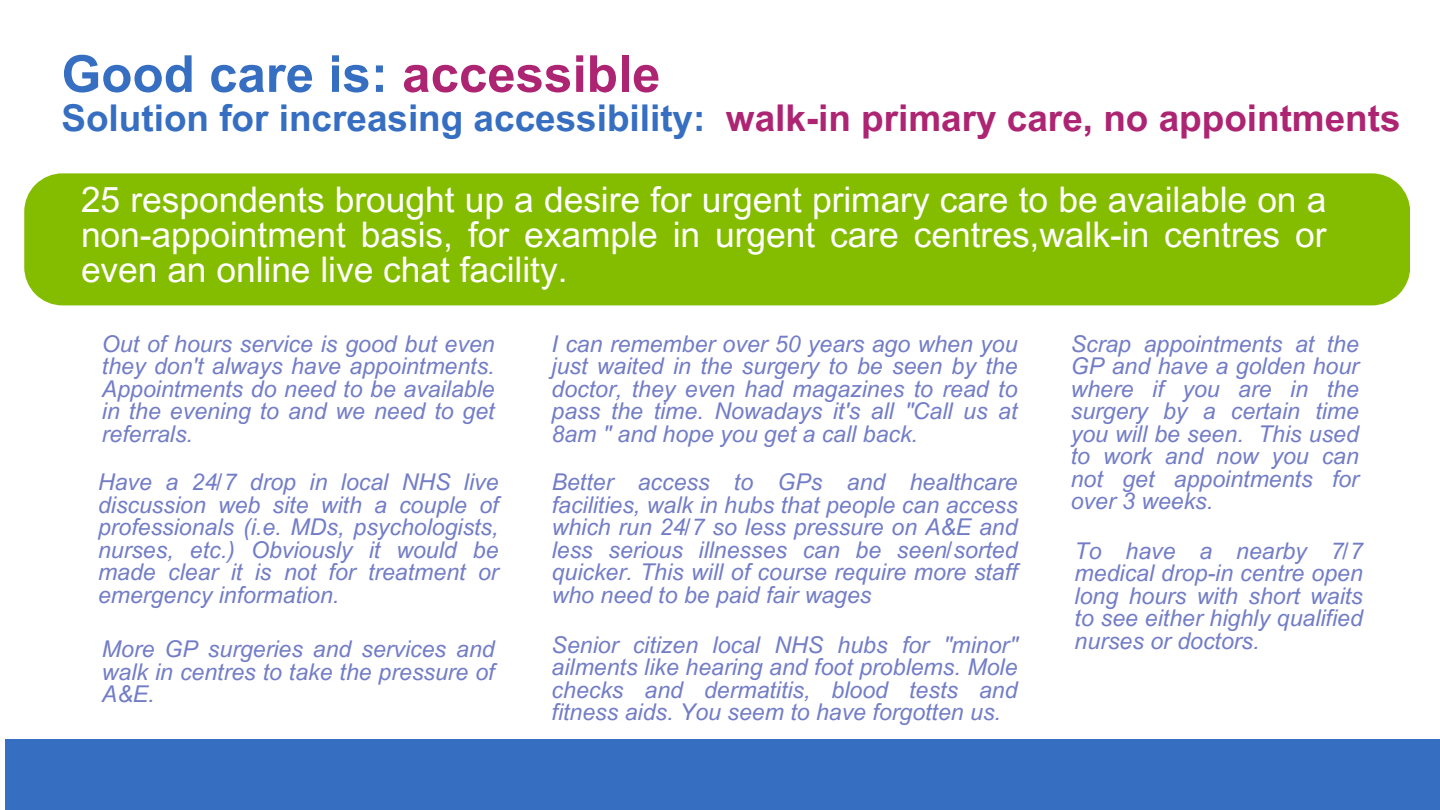
<style>
.page{position:relative;width:1440px;height:810px;background:#fff}
.page>*{position:absolute;margin:0;border:0;box-sizing:border-box;transform-origin:0 0}
.t1{font:700 51.1px "Arial MT Pro";color:#366ec2}
.t2{font:700 36.9px "Arial MT Pro";color:#366ec2}
.t3{font:35.3px/35.2px "Arial MT Pro";color:#fff;text-align:justify}
.t4{font:italic 23.1px/22.5px "Arial MT Pro";color:#727dc6;text-align:justify}
.s1{color:#ad2473}
</style>
<div class="page">
<div style="left:24px;top:173px;width:1386px;height:132px;background:#84bd00"></div>
<div style="left:5px;top:739px;width:1435px;height:71px;background:#366ec2"></div>
<p class="t1" style="left:61px;top:55px;width:601px">Good care is: <span class="s1">accessible</span></p>
<p class="t2" style="left:61px;top:105px;width:1341px">Solution for increasing accessibility: <span class="s1">walk-in primary care, no appointments</span></p>
<p class="t3" style="left:81px;top:186px;width:1247px">25 respondents brought up a desire for urgent primary care to be available on a non-appointment basis, for example in urgent care centres,walk-in centres or even an online live chat facility.</p>
<p class="t4" style="left:102px;top:335px;width:394px">Out of hours service is good but even they don't always have appointments.<br>Appointments do need to be available in the evening to and we need to get referrals.</p>
<p class="t4" style="left:552px;top:335px;width:467px">I can remember over 50 years ago when you just waited in the surgery to be seen by the doctor, they even had magazines to read to pass the time. Nowadays it's all "Call us at 8am " and hope you get a call back.</p>
<p class="t4" style="left:98px;top:474px;width:402px">Have a 24/7 drop in local NHS live discussion web site with a couple of professionals (i.e. MDs, psychologists, nurses, etc.) Obviously it would be made clear it is not for treatment or emergency information.</p>
<p class="t4" style="left:102px;top:641px;width:394px">More GP surgeries and services and walk in centres to take the pressure of A&amp;E.</p>
<p class="t4" style="left:552px;top:474px;width:467px">Better access to GPs and healthcare facilities, walk in hubs that people can access which run 24/7 so less pressure on A&amp;E and less serious illnesses can be seen/sorted quicker. This will of course require more staff who need to be paid fair wages</p>
<p class="t4" style="left:552px;top:636px;width:467px">Senior citizen local NHS hubs for "minor" ailments like hearing and foot problems. Mole checks and dermatitis, blood tests and fitness aids. You seem to have forgotten us.</p>
<p class="t4" style="left:1071px;top:335px;width:290px">Scrap appointments at the GP and have a golden hour where if you are in the surgery by a certain time you will be seen. This used to work and now you can not get appointments for over 3 weeks.</p>
<p class="t4" style="left:1075px;top:542px;width:290px">To have a nearby 7/7 medical drop-in centre open long hours with short waits to see either highly qualified nurses or doctors.</p>
</div>
